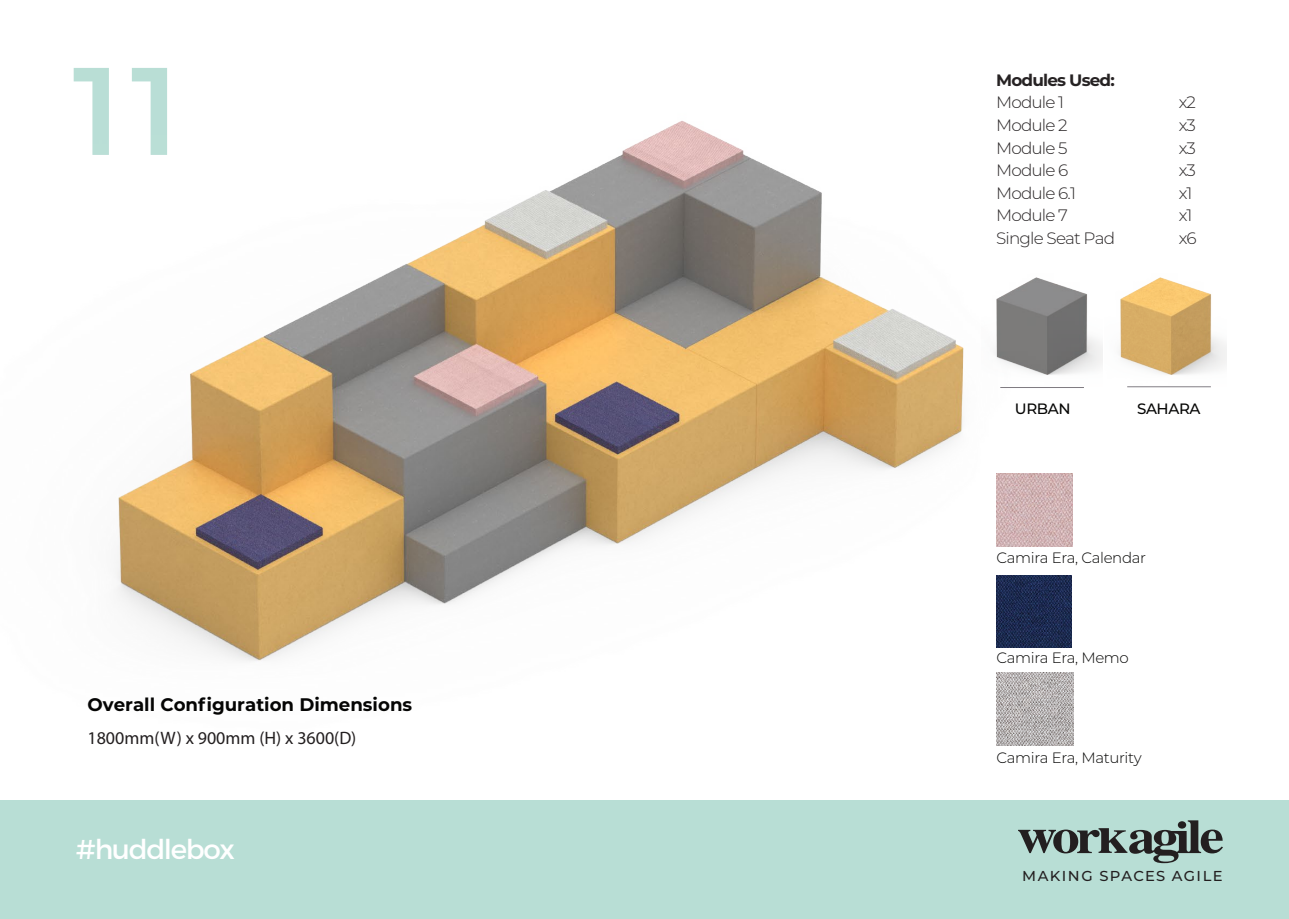
<style>
.page{position:relative;width:1289px;height:919px;background:#fff}
.page>*{position:absolute;margin:0;border:0;box-sizing:border-box;transform-origin:0 0}
.t1{font:600 124.2px "Montserrat";color:#b8ded5}
.t2{font:27.3px "Montserrat";letter-spacing:-.05em;color:#fff}
.t3{font:700 18.15px "Montserrat";color:#050504}
.t4{font:18px "Myriad Pro";color:#231f20}
.t5{font:300 16.5px "Montserrat";letter-spacing:-.05em;color:#231f20}
.t6{font:700 16.5px "Montserrat";letter-spacing:-.05em;color:#231f20}
.t7{font:300 15px "Montserrat";letter-spacing:-.025em;color:#050504}
.t8{font:500 15px "Montserrat";letter-spacing:-.025em;color:#050504}
.t9{font:500 14.4px "Montserrat";letter-spacing:.1em;color:#231f20}
</style>
<div class="page">
<div style="left:0;top:800px;width:1288px;height:118px;background:#b8ded5"></div>
<svg style="left:1018px;top:820px;width:204px;height:43px"></svg>
<div style="left:1177px;top:821px;width:9px;height:7px;background:#231f20;border-radius:50%"></div>
<img style="left:116px;top:121px;width:1093px;height:625px">
<hr style="left:1000px;top:387px;width:83px;height:1px;background:#7f7b81">
<hr style="left:1127px;top:386px;width:83px;height:1px;background:#7f7b81">
<img style="left:996px;top:673px;width:76px;height:72px">
<img style="left:996px;top:474px;width:76px;height:73px">
<img style="left:996px;top:575px;width:75px;height:72px">
<img style="left:1104px;top:265px;width:122px;height:121px">
<img style="left:981px;top:265px;width:121px;height:121px">
<h1 class="t1" style="left:73px;top:23px;width:108px">1 1</h1>
<p class="t3" style="left:87px;top:691px;width:326px">Overall Configuration Dimensions</p>
<p class="t4" style="left:87px;top:727px;width:270px">1800mm(W) x 900mm (H) x 3600(D)</p>
<h2 class="t2" style="left:76px;top:832px;width:160px">#huddlebox</h2>
<p class="t6" style="left:996px;top:68px;width:120px">Modules Used:</p>
<p class="t5" style="left:996px;top:91px;width:70px">Module 1</p>
<p class="t5" style="left:1178px;top:91px;width:19px">x2</p>
<p class="t5" style="left:996px;top:114px;width:73px">Module 2</p>
<p class="t5" style="left:1178px;top:114px;width:19px">x3</p>
<p class="t5" style="left:996px;top:136px;width:73px">Module 5</p>
<p class="t5" style="left:1178px;top:136px;width:19px">x3</p>
<p class="t5" style="left:996px;top:159px;width:74px">Module 6</p>
<p class="t5" style="left:1178px;top:159px;width:19px">x3</p>
<p class="t5" style="left:996px;top:181px;width:81px">Module 6.1</p>
<p class="t5" style="left:1178px;top:181px;width:15px">x1</p>
<p class="t5" style="left:996px;top:204px;width:73px">Module 7</p>
<p class="t5" style="left:1178px;top:204px;width:15px">x1</p>
<p class="t5" style="left:996px;top:226px;width:121px">Single Seat Pad</p>
<p class="t5" style="left:1178px;top:226px;width:20px">x6</p>
<p class="t8" style="left:1014px;top:398px;width:57px">URBAN</p>
<p class="t8" style="left:1137px;top:398px;width:65px">SAHARA</p>
<p class="t7" style="left:996px;top:548px;width:151px">Camira Era, Calendar</p>
<p class="t7" style="left:996px;top:648px;width:134px">Camira Era, Memo</p>
<p class="t7" style="left:996px;top:747px;width:147px">Camira Era, Maturity</p>
<p class="t9" style="left:1022px;top:865px;width:202px">MAKING SPACES AGILE</p>
</div>
